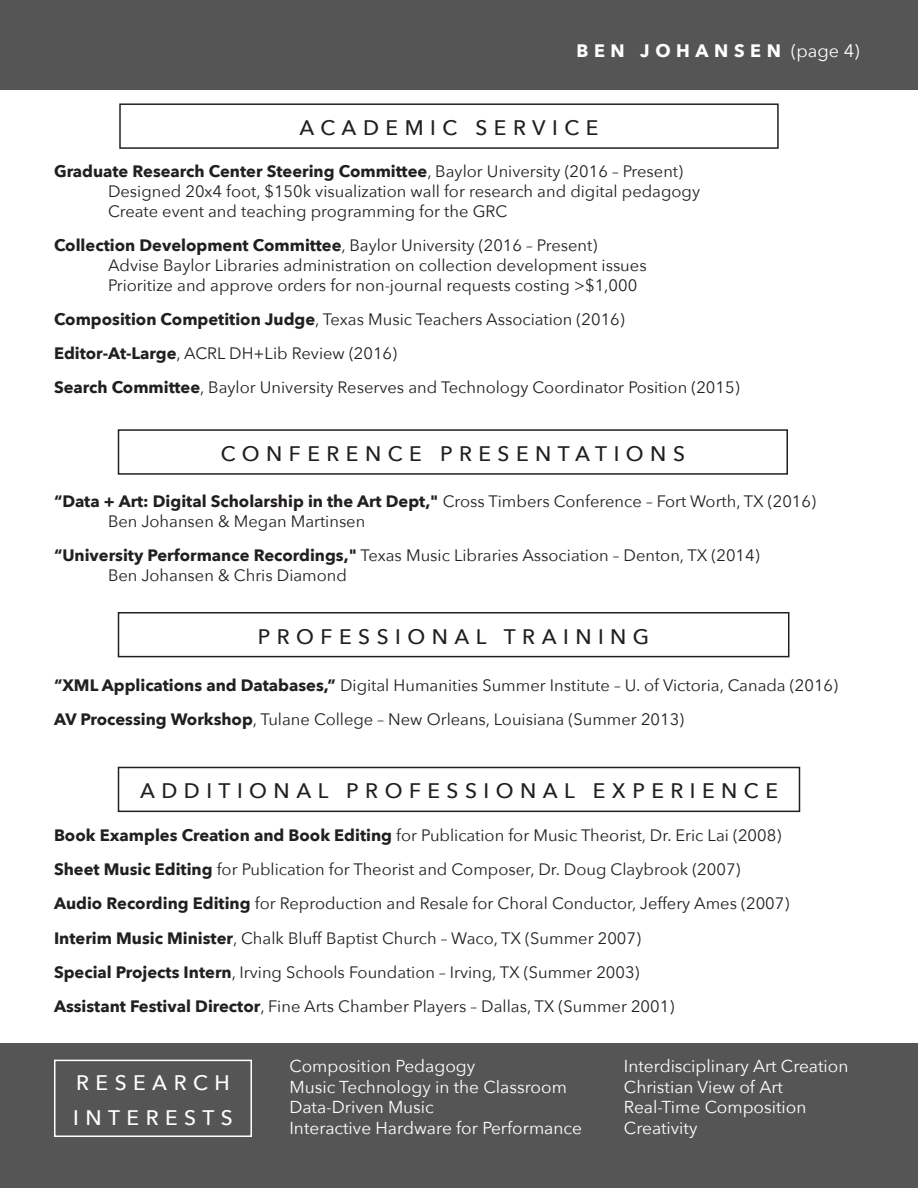
<style>
.page{position:relative;width:918px;height:1188px;background:#fff}
.page>*{position:absolute;margin:0;border:0;box-sizing:border-box;transform-origin:0 0}
.t1{font:500 21px "Avenir Next";letter-spacing:.31em;color:#231f20}
.t2{font:500 21px "Avenir Next";letter-spacing:.31em;color:#fff}
.t3{font:700 18px "Avenir Next";letter-spacing:.31em;color:#fff}
.t4{font:17.25px "Avenir Next";color:#fff}
.t5{font:16.5px "Avenir Next";color:#231f20}
.t6{font:700 16.5px "Avenir Next";color:#231f20}
.s1{font-weight:400}
.s2{font-weight:700}
</style>
<div class="page">
<div style="left:119px;top:103px;width:660px;height:46px;border:2px solid #231f20"></div>
<div style="left:118px;top:429px;width:670px;height:46px;border:2px solid #231f20"></div>
<div style="left:118px;top:612px;width:671px;height:45px;border:2px solid #231f20"></div>
<div style="left:118px;top:767px;width:682px;height:45px;border:2px solid #231f20"></div>
<div style="left:1px;top:1043px;width:917px;height:145px;background:#555"></div>
<div style="left:54px;top:1060px;width:198px;height:77px;border:2px solid #fff"></div>
<div style="left:1px;top:0;width:917px;height:90px;background:#555"></div>
<p class="t3" style="left:577px;top:35px;width:285px">BEN JOHANSEN <span class="s1">(page 4)</span></p>
<p class="t1" style="left:299px;top:110px;width:300px">ACADEMIC SERVICE</p>
<p class="t6" style="left:54px;top:157px;width:631px">Graduate Research Center Steering Committee<span class="s1">, Baylor University (2016 – Present)</span></p>
<p class="t5" style="left:108px;top:177px;width:594px">Designed 20x4 foot, $150k visualization wall for research and digital pedagogy</p>
<p class="t5" style="left:108px;top:197px;width:401px">Create event and teaching programming for the GRC</p>
<p class="t5" style="left:54px;top:231px;width:545px"><span class="s2">Collection Development Committee</span>, Baylor University (2016 – Present)</p>
<p class="t5" style="left:108px;top:251px;width:540px">Advise Baylor Libraries administration on collection development issues</p>
<p class="t5" style="left:108px;top:271px;width:531px">Prioritize and approve orders for non-journal requests costing &gt;$1,000</p>
<p class="t5" style="left:54px;top:305px;width:572px"><span class="s2">Composition Competition Judge</span>, Texas Music Teachers Association (2016)</p>
<p class="t5" style="left:54px;top:339px;width:345px"><span class="s2">Editor-At-Large</span>, ACRL DH+Lib Review (2016)</p>
<p class="t5" style="left:54px;top:374px;width:687px"><span class="s2">Search Committee</span>, Baylor University Reserves and Technology Coordinator Position (2015)</p>
<p class="t1" style="left:221px;top:436px;width:466px">CONFERENCE PRESENTATIONS</p>
<p class="t6" style="left:54px;top:487px;width:764px">“Data + Art: Digital Scholarship in the Art Dept," <span class="s1">Cross Timbers Conference – Fort Worth, TX (2016)</span></p>
<p class="t5" style="left:108px;top:508px;width:259px">Ben Johansen &amp; Megan Martinsen</p>
<p class="t5" style="left:54px;top:542px;width:707px"><span class="s2">“University Performance Recordings,"</span> Texas Music Libraries Association – Denton, TX (2014)</p>
<p class="t5" style="left:108px;top:562px;width:241px">Ben Johansen &amp; Chris Diamond</p>
<p class="t1" style="left:258px;top:619px;width:393px">PROFESSIONAL TRAINING</p>
<p class="t5" style="left:54px;top:671px;width:786px"><span class="s2">“XML Applications and Databases,”</span> Digital Humanities Summer Institute – U. of Victoria, Canada (2016)</p>
<p class="t5" style="left:54px;top:706px;width:632px"><span class="s2">AV Processing Workshop</span>, Tulane College – New Orleans, Louisiana (Summer 2013)</p>
<p class="t1" style="left:140px;top:773px;width:639px">ADDITIONAL PROFESSIONAL EXPERIENCE</p>
<p class="t5" style="left:54px;top:821px;width:729px"><span class="s2">Book Examples Creation and Book Editing</span> for Publication for Music Theorist, Dr. Eric Lai (2008)</p>
<p class="t5" style="left:54px;top:856px;width:688px"><span class="s2">Sheet Music Editing</span> for Publication for Theorist and Composer, Dr. Doug Claybrook (2007)</p>
<p class="t5" style="left:54px;top:890px;width:737px"><span class="s2">Audio Recording Editing</span> for Reproduction and Resale for Choral Conductor, Jeffery Ames (2007)</p>
<p class="t5" style="left:54px;top:924px;width:588px"><span class="s2">Interim Music Minister</span>, Chalk Bluff Baptist Church – Waco, TX (Summer 2007)</p>
<p class="t5" style="left:54px;top:958px;width:587px"><span class="s2">Special Projects Intern</span>, Irving Schools Foundation – Irving, TX (Summer 2003)</p>
<p class="t5" style="left:54px;top:992px;width:622px"><span class="s2">Assistant Festival Director</span>, Fine Arts Chamber Players – Dallas, TX (Summer 2001)</p>
<p class="t2" style="left:76px;top:1065px;width:155px">RESEARCH</p>
<p class="t2" style="left:73px;top:1099px;width:161px">INTERESTS</p>
<p class="t4" style="left:290px;top:1051px;width:187px">Composition Pedagogy</p>
<p class="t4" style="left:290px;top:1072px;width:279px">Music Technology in the Classroom</p>
<p class="t4" style="left:290px;top:1093px;width:146px">Data-Driven Music</p>
<p class="t4" style="left:290px;top:1113px;width:294px">Interactive Hardware for Performance</p>
<p class="t4" style="left:624px;top:1051px;width:226px">Interdisciplinary Art Creation</p>
<p class="t4" style="left:624px;top:1072px;width:161px">Christian View of Art</p>
<p class="t4" style="left:624px;top:1093px;width:184px">Real-Time Composition</p>
<p class="t4" style="left:624px;top:1113px;width:75px">Creativity</p>
</div>
